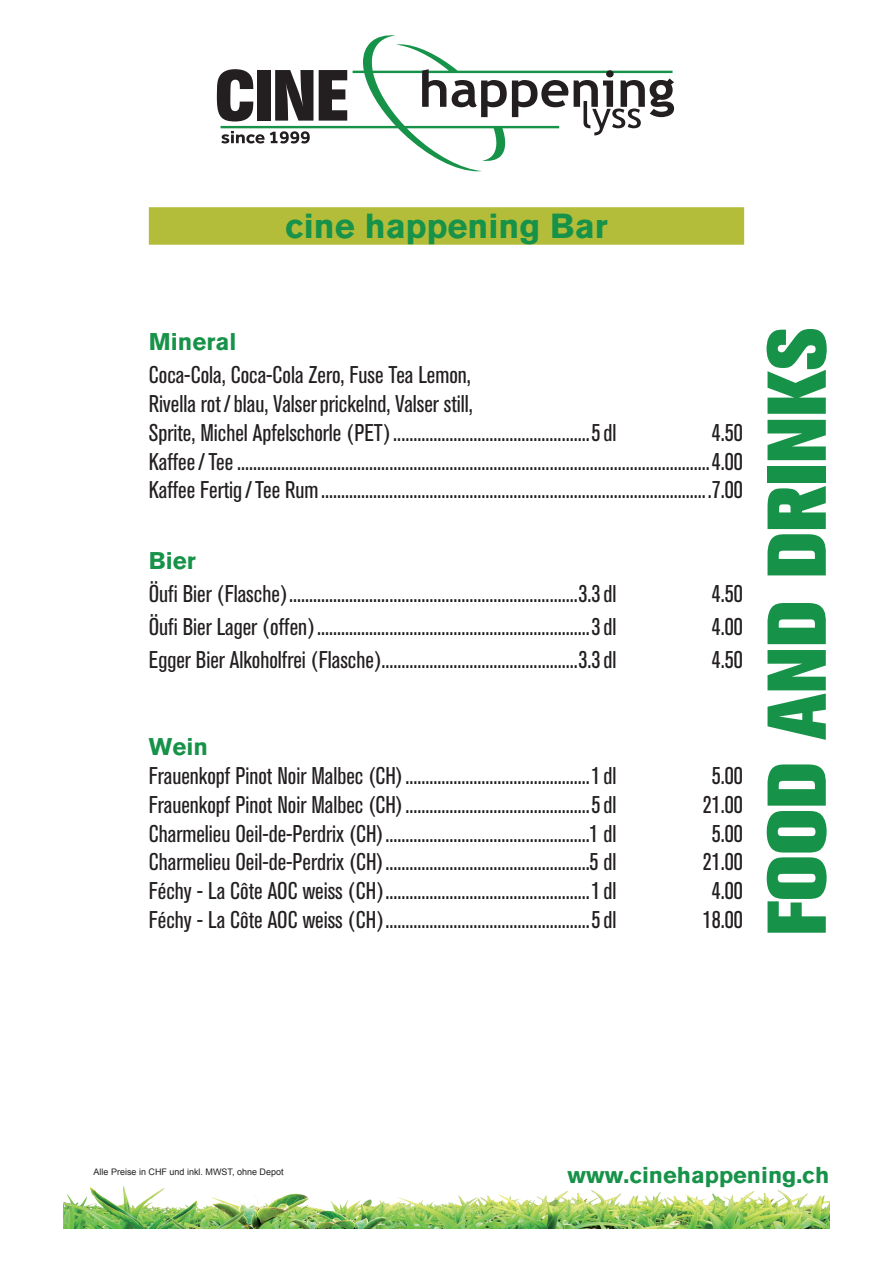
<style>
.page{position:relative;width:893px;height:1263px;background:#fff}
.page>*{position:absolute;margin:0;border:0;box-sizing:border-box;transform-origin:0 0}
.t1{font:800 82.5px "Akzidenz Grotesk BQ";color:#179249}
.t2{font:700 34.5px "Akzidenz Grotesk BQ";color:#179249}
.t3{font:condensed 24px/28.8px "Akzidenz Grotesk BQ";color:#231f20}
.t4{font:700 24px "Akzidenz Grotesk BQ";color:#179249}
.t5{font:700 22.8px "Akzidenz Grotesk BQ";color:#179249}
.t6{font:9px "Arial";color:#231f20}
</style>
<div class="page">
<svg style="left:217px;top:74px;width:4px;height:43px"></svg>
<svg style="left:221px;top:35px;width:376px;height:136px"></svg>
<svg style="left:422px;top:69px;width:24px;height:38px"></svg>
<svg style="left:452px;top:80px;width:116px;height:37px"></svg>
<svg style="left:574px;top:70px;width:100px;height:65px"></svg>
<svg style="left:221px;top:131px;width:89px;height:12px"></svg>
<img style="left:64px;top:1186px;width:765px;height:43px">
<div style="left:149px;top:207px;width:595px;height:38px;background:#b4bd3a"></div>
<h2 class="t2" style="left:285px;top:206px;width:324px">cine happening Bar</h2>
<p class="t4" style="left:149px;top:328px;width:89px">Mineral</p>
<p class="t3" style="left:149px;top:361px;width:469px">Coca-Cola, Coca-Cola Zero, Fuse Tea Lemon,<br>Rivella rot/blau, Valserprickelnd, Valser still,<br>Sprite, Michel Apfelschorle (PET).................................................5dl</p>
<p class="t3" style="left:149px;top:418px;width:595px;text-align:justify;text-indent:563px">4.50<br>Kaffee/Tee ......................................................................................................................4.00<br>Kaffee Fertig/Tee Rum.................................................................................................7.00</p>
<p class="t4" style="left:149px;top:546px;width:48px">Bier</p>
<p class="t3" style="left:149px;top:579px;width:469px">Öufi Bier (Flasche)........................................................................3.3dl</p>
<p class="t3" style="left:712px;top:579px;width:33px">4.50</p>
<p class="t3" style="left:149px;top:612px;width:469px">Öufi Bier Lager (offen)....................................................................3dl</p>
<p class="t3" style="left:712px;top:612px;width:33px">4.00</p>
<p class="t3" style="left:149px;top:645px;width:469px">Egger Bier Alkoholfrei (Flasche).................................................3.3dl</p>
<p class="t3" style="left:712px;top:645px;width:33px">4.50</p>
<p class="t4" style="left:149px;top:733px;width:60px">Wein</p>
<p class="t3" style="left:149px;top:762px;width:469px">Frauenkopf Pinot Noir Malbec (CH)..............................................1dl</p>
<p class="t3" style="left:712px;top:762px;width:33px">5.00</p>
<p class="t3" style="left:149px;top:790px;width:469px">Frauenkopf Pinot Noir Malbec (CH)..............................................5dl</p>
<p class="t3" style="left:703px;top:790px;width:42px">21.00</p>
<p class="t3" style="left:149px;top:819px;width:469px">Charmelieu Oeil-de-Perdrix (CH)...................................................1 dl</p>
<p class="t3" style="left:712px;top:819px;width:33px">5.00</p>
<p class="t3" style="left:149px;top:848px;width:469px">Charmelieu Oeil-de-Perdrix (CH)...................................................5 dl</p>
<p class="t3" style="left:703px;top:848px;width:42px">21.00</p>
<p class="t3" style="left:149px;top:877px;width:469px">Féchy - La Côte AOC weiss (CH)...................................................1dl</p>
<p class="t3" style="left:712px;top:877px;width:33px">4.00</p>
<p class="t3" style="left:149px;top:906px;width:469px">Féchy - La Côte AOC weiss (CH)...................................................5dl</p>
<p class="t3" style="left:703px;top:906px;width:42px">18.00</p>
<h1 class="t1" style="left:749px;top:935px;width:610px;rotate:-90deg">FOOD AND DRINKS</h1>
<p class="t6" style="left:94px;top:1165px;width:192px">Alle Preise in CHF und inkl. MWST, ohne Depot</p>
<p class="t5" style="left:568px;top:1162px;width:263px">www.cinehappening.ch</p>
</div>
